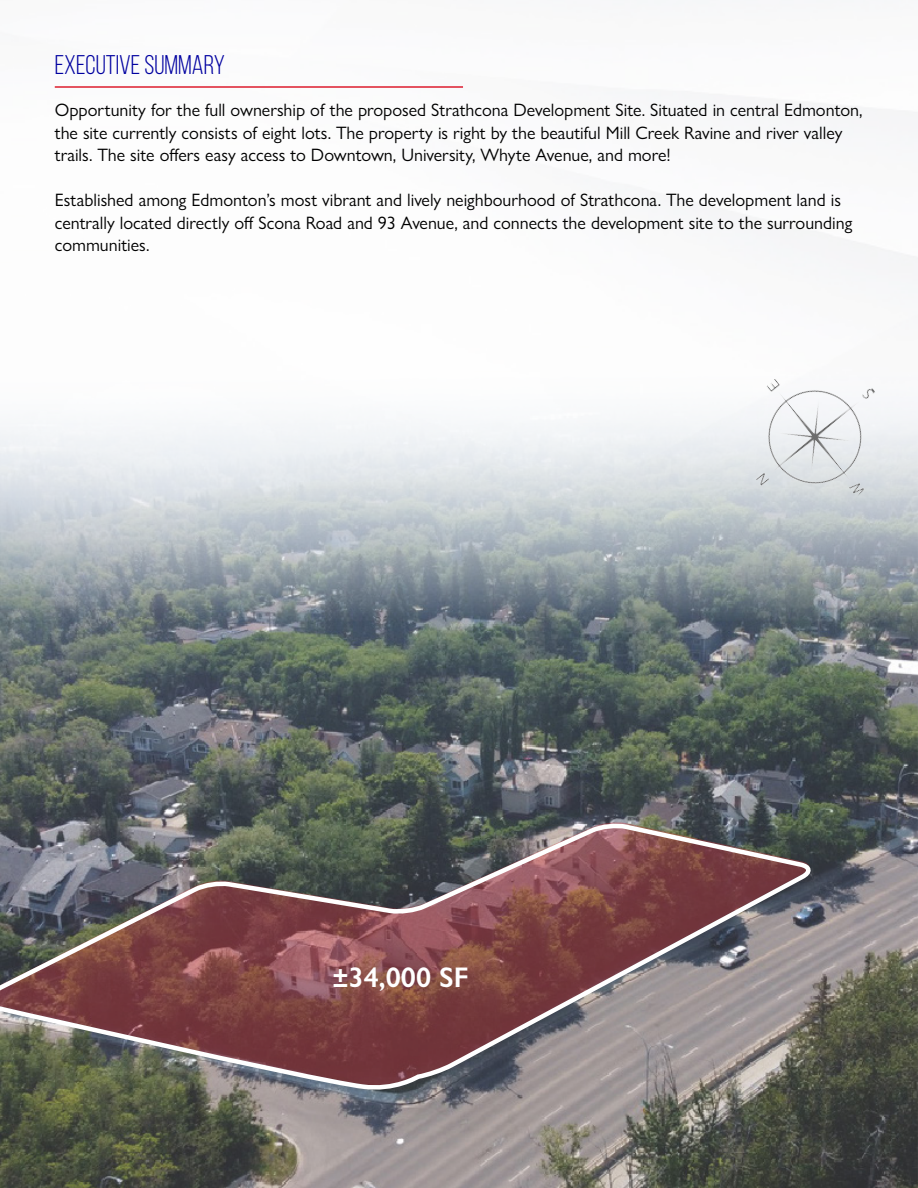
<style>
.page{position:relative;width:918px;height:1188px;background:#fff}
.page>*{position:absolute;margin:0;border:0;box-sizing:border-box;transform-origin:0 0}
.t1{font:600 28.5px "Gill Sans Nova";color:#fff}
.t2{font:27px "Bebas Neue";color:#0000a0}
.t3{font:18px/22.5px "Gill Sans Nova";color:#000}
</style>
<div class="page">
<hr style="left:55px;top:86px;width:408px;height:2px;background:#dd1c2e">
<img style="left:0;top:420px;width:918px;height:768px">
<img style="left:0;top:820px;width:816px;height:271px">
<img style="left:714px;top:379px;width:204px;height:160px">
<h2 class="t2" style="left:55px;top:50px;width:172px">EXECUTIVE SUMMARY</h2>
<p class="t3" style="left:55px;top:99px;width:809px">Opportunity for the full ownership of the proposed Strathcona Development Site. Situated in central Edmonton, the site currently consists of eight lots. The property is right by the beautiful Mill Creek Ravine and river valley trails. The site offers easy access to Downtown, University, Whyte Avenue, and more!</p>
<p class="t3" style="left:55px;top:189px;width:799px">Established among Edmonton’s most vibrant and lively neighbourhood of Strathcona. The development land is centrally located directly off Scona Road and 93 Avenue, and connects the development site to the surrounding communities.</p>
<h1 class="t1" style="left:333px;top:960px;width:137px">±34,000 SF</h1>
</div>
